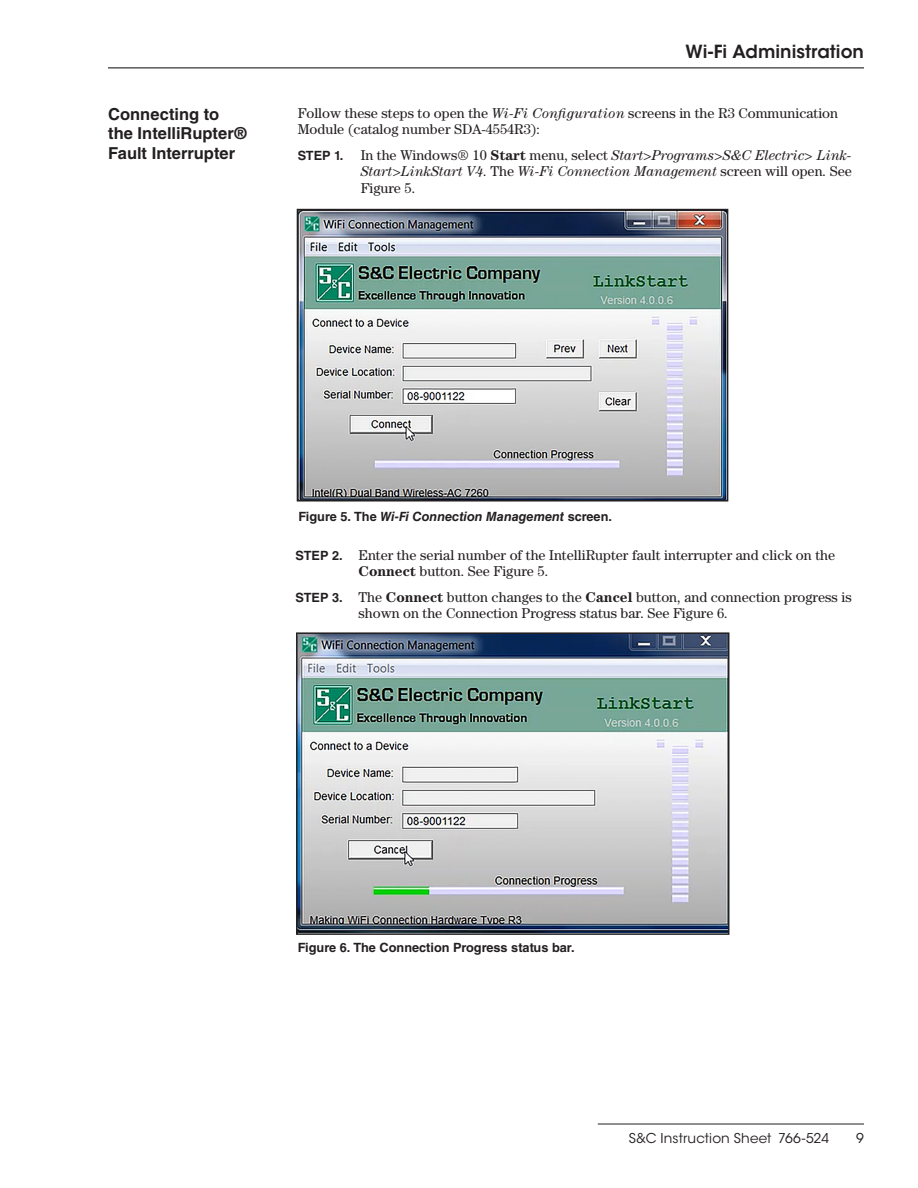
<style>
.page{position:relative;width:918px;height:1188px;background:#fff}
.page>*{position:absolute;margin:0;border:0;box-sizing:border-box;transform-origin:0 0}
.Section_Header{font:600 18px "ITC Avant Garde Std";color:#231f20}
.Subhead_1{font:700 16.5px/19.5px "Helvetica LT Std";color:#231f20}
.Body_1st{font:14.25px/16.5px "Century Std";color:#231f20}
.t1{font:italic 14.25px/16.5px "Century Std";color:#231f20;text-align:justify}
.t2{font:13.5px "ITC Avant Garde Std";letter-spacing:.01em;color:#231f20}
.t3{font:700 12.75px "Helvetica LT Std";color:#231f20}
.t4{font:italic 700 12.75px "Helvetica LT Std";color:#231f20}
.s1{font-style:italic}
.s2{font-style:normal}
.s3{font-weight:700;font-style:normal}
.s4{font-weight:700}
</style>
<div class="page">
<hr style="left:598px;top:1124px;width:266px;height:1px;background:#231f20">
<hr style="left:108px;top:67px;width:756px;height:1px;background:#231f20">
<img style="left:300px;top:212px;width:425px;height:287px">
<div style="left:297px;top:209px;width:431px;height:293px;border:2px solid #231f20"></div>
<img style="left:299px;top:635px;width:427px;height:297px">
<div style="left:296px;top:632px;width:433px;height:303px;border:2px solid #231f20"></div>
<p class="Subhead_1" style="left:108px;top:104px;width:140px">Connecting to the IntelliRupter®<br>Fault Interrupter</p>
<p class="Section_Header" style="left:686px;top:40px;width:180px">Wi-Fi Administration</p>
<p class="Body_1st" style="left:298px;top:104px;width:542px">Follow these steps to open the <span class="s1">Wi-Fi Configuration</span> screens in the R3 Communication<br>Module (catalog number SDA-4554R3):</p>
<p class="t3" style="left:298px;top:147px;width:45px">STEP 1.</p>
<p class="t1" style="left:361px;top:146px;width:493px"><span class="s2">In the Windows® 10</span> <span class="s3">Start</span> <span class="s2">menu, select</span> Start&gt;Programs&gt;S&amp;C Electric&gt; Link-Start&gt;LinkStart V4<span class="s2">. The</span> Wi-Fi Connection Management <span class="s2">screen will open. See Figure 5.</span></p>
<p class="t4" style="left:298px;top:509px;width:313px"><span class="s2">Figure 5. The</span> Wi-Fi Connection Management <span class="s2">screen.</span></p>
<p class="t3" style="left:296px;top:548px;width:46px">STEP 2.</p>
<p class="Body_1st" style="left:358px;top:547px;width:478px">Enter the serial number of the IntelliRupter fault interrupter and click on the<br><span class="s4">Connect</span> button. See Figure 5.</p>
<p class="t3" style="left:296px;top:590px;width:46px">STEP 3.</p>
<p class="Body_1st" style="left:358px;top:589px;width:495px">The <span class="s4">Connect</span> button changes to the <span class="s4">Cancel</span> button, and connection progress is shown on the Connection Progress status bar. See Figure 6.</p>
<p class="t3" style="left:298px;top:940px;width:277px">Figure 6. The Connection Progress status bar.</p>
<p class="t2" style="left:629px;top:1130px;width:202px">S&amp;C Instruction Sheet 766-524</p>
<p class="t2" style="left:856px;top:1130px;width:9px">9</p>
</div>
